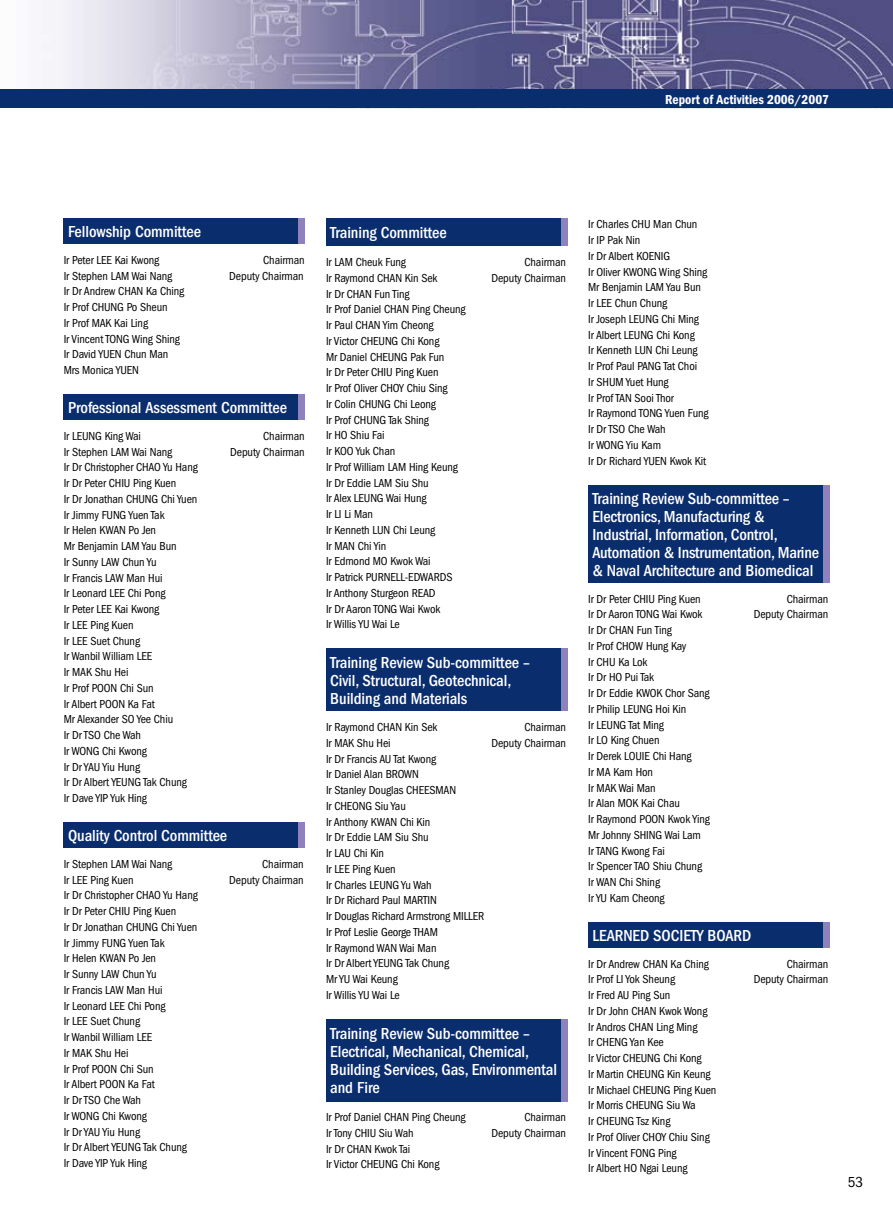
<style>
.page{position:relative;width:893px;height:1221px;background:#fff}
.page>*{position:absolute;margin:0;border:0;box-sizing:border-box;transform-origin:0 0}
.t1{font:500 condensed 16.5px/18px "Franklin Gothic";letter-spacing:-.005em;color:#fff}
.t2{font:condensed 15px "Franklin Gothic";color:#000}
.t3{font:600 condensed 13.5px "Franklin Gothic";color:#fff}
.t4{font:condensed 12px/15.8px "Franklin Gothic";letter-spacing:-.01em;color:#000}
</style>
<div class="page">
<img style="left:42px;top:0;width:851px;height:89px">
<div style="left:0;top:89px;width:893px;height:19px;background:#0a2d6d"></div>
<div style="left:64px;top:218px;width:238px;height:26px;background:#0a2d6d"></div>
<div style="left:299px;top:218px;width:6px;height:26px;background:#8e81bc"></div>
<div style="left:64px;top:394px;width:238px;height:26px;background:#0a2d6d"></div>
<div style="left:299px;top:394px;width:6px;height:26px;background:#8e81bc"></div>
<div style="left:64px;top:822px;width:238px;height:25px;background:#0a2d6d"></div>
<div style="left:299px;top:822px;width:6px;height:25px;background:#8e81bc"></div>
<div style="left:326px;top:218px;width:238px;height:28px;background:#0a2d6d"></div>
<div style="left:561px;top:218px;width:6px;height:28px;background:#8e81bc"></div>
<div style="left:326px;top:648px;width:238px;height:63px;background:#0a2d6d"></div>
<div style="left:561px;top:648px;width:6px;height:63px;background:#8e81bc"></div>
<div style="left:326px;top:1018px;width:238px;height:82px;background:#0a2d6d"></div>
<div style="left:561px;top:1018px;width:6px;height:82px;background:#8e81bc"></div>
<div style="left:588px;top:485px;width:238px;height:97px;background:#0a2d6d"></div>
<div style="left:823px;top:485px;width:6px;height:97px;background:#8e81bc"></div>
<div style="left:588px;top:922px;width:238px;height:25px;background:#0a2d6d"></div>
<div style="left:823px;top:922px;width:6px;height:25px;background:#8e81bc"></div>
<p class="t3" style="left:665px;top:92px;width:165px">Report of Activities 2006/2007</p>
<h1 class="t1" style="left:68px;top:223px;width:134px">Fellowship Committee</h1>
<p class="t4" style="left:64px;top:252px;width:97px">Ir Peter LEE Kai Kwong</p>
<p class="t4" style="left:263px;top:252px;width:43px">Chairman</p>
<p class="t4" style="left:64px;top:268px;width:110px">Ir Stephen LAM Wai Nang</p>
<p class="t4" style="left:229px;top:268px;width:76px">Deputy Chairman</p>
<p class="t4" style="left:64px;top:284px;width:122px">Ir Dr Andrew CHAN Ka Ching<br>Ir Prof CHUNG Po Sheun<br>Ir Prof MAK Kai Ling<br>Ir Vincent TONG Wing Shing<br>Ir David YUEN Chun Man<br>Mrs Monica YUEN</p>
<h1 class="t1" style="left:68px;top:398px;width:220px">Professional Assessment Committee</h1>
<p class="t4" style="left:64px;top:428px;width:79px">Ir LEUNG King Wai</p>
<p class="t4" style="left:263px;top:428px;width:43px">Chairman</p>
<p class="t4" style="left:64px;top:444px;width:110px">Ir Stephen LAM Wai Nang</p>
<p class="t4" style="left:230px;top:444px;width:76px">Deputy Chairman</p>
<p class="t4" style="left:64px;top:459px;width:136px">Ir Dr Christopher CHAO Yu Hang<br>Ir Dr Peter CHIU Ping Kuen<br>Ir Dr Jonathan CHUNG Chi Yuen<br>Ir Jimmy FUNG Yuen Tak<br>Ir Helen KWAN Po Jen<br>Mr Benjamin LAM Yau Bun<br>Ir Sunny LAW Chun Yu<br>Ir Francis LAW Man Hui<br>Ir Leonard LEE Chi Pong<br>Ir Peter LEE Kai Kwong<br>Ir LEE Ping Kuen<br>Ir LEE Suet Chung<br>Ir Wanbil William LEE<br>Ir MAK Shu Hei<br>Ir Prof POON Chi Sun<br>Ir Albert POON Ka Fat<br>Mr Alexander SO Yee Chiu<br>Ir Dr TSO Che Wah<br>Ir WONG Chi Kwong<br>Ir Dr YAU Yiu Hung<br>Ir Dr Albert YEUNG Tak Chung<br>Ir Dave YIP Yuk Hing</p>
<h1 class="t1" style="left:68px;top:826px;width:161px">Quality Control Committee</h1>
<p class="t4" style="left:64px;top:856px;width:110px">Ir Stephen LAM Wai Nang</p>
<p class="t4" style="left:262px;top:856px;width:43px">Chairman</p>
<p class="t4" style="left:64px;top:871px;width:71px">Ir LEE Ping Kuen</p>
<p class="t4" style="left:229px;top:871px;width:76px">Deputy Chairman</p>
<p class="t4" style="left:64px;top:887px;width:136px">Ir Dr Christopher CHAO Yu Hang<br>Ir Dr Peter CHIU Ping Kuen<br>Ir Dr Jonathan CHUNG Chi Yuen<br>Ir Jimmy FUNG Yuen Tak<br>Ir Helen KWAN Po Jen<br>Ir Sunny LAW Chun Yu<br>Ir Francis LAW Man Hui<br>Ir Leonard LEE Chi Pong<br>Ir LEE Suet Chung<br>Ir Wanbil William LEE<br>Ir MAK Shu Hei<br>Ir Prof POON Chi Sun<br>Ir Albert POON Ka Fat<br>Ir Dr TSO Che Wah<br>Ir WONG Chi Kwong<br>Ir Dr YAU Yiu Hung<br>Ir Dr Albert YEUNG Tak Chung<br>Ir Dave YIP Yuk Hing</p>
<h1 class="t1" style="left:330px;top:224px;width:118px">Training Committee</h1>
<p class="t4" style="left:326px;top:254px;width:82px">Ir LAM Cheuk Fung</p>
<p class="t4" style="left:524px;top:254px;width:43px">Chairman</p>
<p class="t4" style="left:326px;top:270px;width:113px">Ir Raymond CHAN Kin Sek</p>
<p class="t4" style="left:491px;top:270px;width:76px">Deputy Chairman</p>
<p class="t4" style="left:326px;top:286px;width:141px">Ir Dr CHAN Fun Ting<br>Ir Prof Daniel CHAN Ping Cheung<br>Ir Paul CHAN Yim Cheong<br>Ir Victor CHEUNG Chi Kong<br>Mr Daniel CHEUNG Pak Fun<br>Ir Dr Peter CHIU Ping Kuen<br>Ir Prof Oliver CHOY Chiu Sing<br>Ir Colin CHUNG Chi Leong<br>Ir Prof CHUNG Tak Shing<br>Ir HO Shiu Fai<br>Ir KOO Yuk Chan<br>Ir Prof William LAM Hing Keung<br>Ir Dr Eddie LAM Siu Shu<br>Ir Alex LEUNG Wai Hung<br>Ir LI Li Man<br>Ir Kenneth LUN Chi Leung<br>Ir MAN Chi Yin<br>Ir Edmond MO Kwok Wai<br>Ir Patrick PURNELL-EDWARDS<br>Ir Anthony Sturgeon READ<br>Ir Dr Aaron TONG Wai Kwok<br>Ir Willis YU Wai Le</p>
<h1 class="t1" style="left:330px;top:653px;width:201px">Training Review Sub-committee –<br>Civil, Structural, Geotechnical,<br>Building and Materials</h1>
<p class="t4" style="left:326px;top:719px;width:113px">Ir Raymond CHAN Kin Sek</p>
<p class="t4" style="left:524px;top:719px;width:43px">Chairman</p>
<p class="t4" style="left:326px;top:735px;width:66px">Ir MAK Shu Hei</p>
<p class="t4" style="left:491px;top:735px;width:76px">Deputy Chairman</p>
<p class="t4" style="left:326px;top:750px;width:160px">Ir Dr Francis AU Tat Kwong<br>Ir Daniel Alan BROWN<br>Ir Stanley Douglas CHEESMAN<br>Ir CHEONG Siu Yau<br>Ir Anthony KWAN Chi Kin<br>Ir Dr Eddie LAM Siu Shu<br>Ir LAU Chi Kin<br>Ir LEE Ping Kuen<br>Ir Charles LEUNG Yu Wah<br>Ir Dr Richard Paul MARTIN<br>Ir Douglas Richard Armstrong MILLER<br>Ir Prof Leslie George THAM<br>Ir Raymond WAN Wai Man<br>Ir Dr Albert YEUNG Tak Chung<br>Mr YU Wai Keung<br>Ir Willis YU Wai Le</p>
<h1 class="t1" style="left:330px;top:1024px;width:228px">Training Review Sub-committee –<br>Electrical, Mechanical, Chemical,<br>Building Services, Gas, Environmental and Fire</h1>
<p class="t4" style="left:326px;top:1109px;width:141px">Ir Prof Daniel CHAN Ping Cheung</p>
<p class="t4" style="left:524px;top:1109px;width:43px">Chairman</p>
<p class="t4" style="left:326px;top:1124px;width:89px">Ir Tony CHIU Siu Wah</p>
<p class="t4" style="left:491px;top:1124px;width:76px">Deputy Chairman</p>
<p class="t4" style="left:326px;top:1140px;width:115px">Ir Dr CHAN Kwok Tai<br>Ir Victor CHEUNG Chi Kong</p>
<p class="t4" style="left:588px;top:217px;width:122px">Ir Charles CHU Man Chun<br>Ir IP Pak Nin<br>Ir Dr Albert KOENIG<br>Ir Oliver KWONG Wing Shing<br>Mr Benjamin LAM Yau Bun<br>Ir LEE Chun Chung<br>Ir Joseph LEUNG Chi Ming<br>Ir Albert LEUNG Chi Kong<br>Ir Kenneth LUN Chi Leung<br>Ir Prof Paul PANG Tat Choi<br>Ir SHUM Yuet Hung<br>Ir Prof TAN Sooi Thor<br>Ir Raymond TONG Yuen Fung<br>Ir Dr TSO Che Wah<br>Ir WONG Yiu Kam<br>Ir Dr Richard YUEN Kwok Kit</p>
<h1 class="t1" style="left:592px;top:489px;width:228px">Training Review Sub-committee – Electronics, Manufacturing &amp; Industrial, Information, Control, Automation &amp; Instrumentation, Marine &amp; Naval Architecture and Biomedical</h1>
<p class="t4" style="left:588px;top:591px;width:114px">Ir Dr Peter CHIU Ping Kuen</p>
<p class="t4" style="left:787px;top:591px;width:43px">Chairman</p>
<p class="t4" style="left:588px;top:606px;width:116px">Ir Dr Aaron TONG Wai Kwok</p>
<p class="t4" style="left:754px;top:606px;width:76px">Deputy Chairman</p>
<p class="t4" style="left:588px;top:622px;width:123px">Ir Dr CHAN Fun Ting<br>Ir Prof CHOW Hung Kay<br>Ir CHU Ka Lok<br>Ir Dr HO Pui Tak<br>Ir Dr Eddie KWOK Chor Sang<br>Ir Philip LEUNG Hoi Kin<br>Ir LEUNG Tat Ming<br>Ir LO King Chuen<br>Ir Derek LOUIE Chi Hang<br>Ir MA Kam Hon<br>Ir MAK Wai Man<br>Ir Alan MOK Kai Chau<br>Ir Raymond POON Kwok Ying<br>Mr Johnny SHING Wai Lam<br>Ir TANG Kwong Fai<br>Ir Spencer TAO Shiu Chung<br>Ir WAN Chi Shing<br>Ir YU Kam Cheong</p>
<h1 class="t1" style="left:592px;top:926px;width:160px">LEARNED SOCIETY BOARD</h1>
<p class="t4" style="left:588px;top:955px;width:122px">Ir Dr Andrew CHAN Ka Ching</p>
<p class="t4" style="left:787px;top:955px;width:43px">Chairman</p>
<p class="t4" style="left:588px;top:971px;width:88px">Ir Prof LI Yok Sheung</p>
<p class="t4" style="left:754px;top:971px;width:76px">Deputy Chairman</p>
<p class="t4" style="left:588px;top:987px;width:130px">Ir Fred AU Ping Sun<br>Ir Dr John CHAN Kwok Wong<br>Ir Andros CHAN Ling Ming<br>Ir CHENG Yan Kee<br>Ir Victor CHEUNG Chi Kong<br>Ir Martin CHEUNG Kin Keung<br>Ir Michael CHEUNG Ping Kuen<br>Ir Morris CHEUNG Siu Wa<br>Ir CHEUNG Tsz King<br>Ir Prof Oliver CHOY Chiu Sing<br>Ir Vincent FONG Ping<br>Ir Albert HO Ngai Leung</p>
<p class="t2" style="left:848px;top:1173px;width:17px">53</p>
</div>
